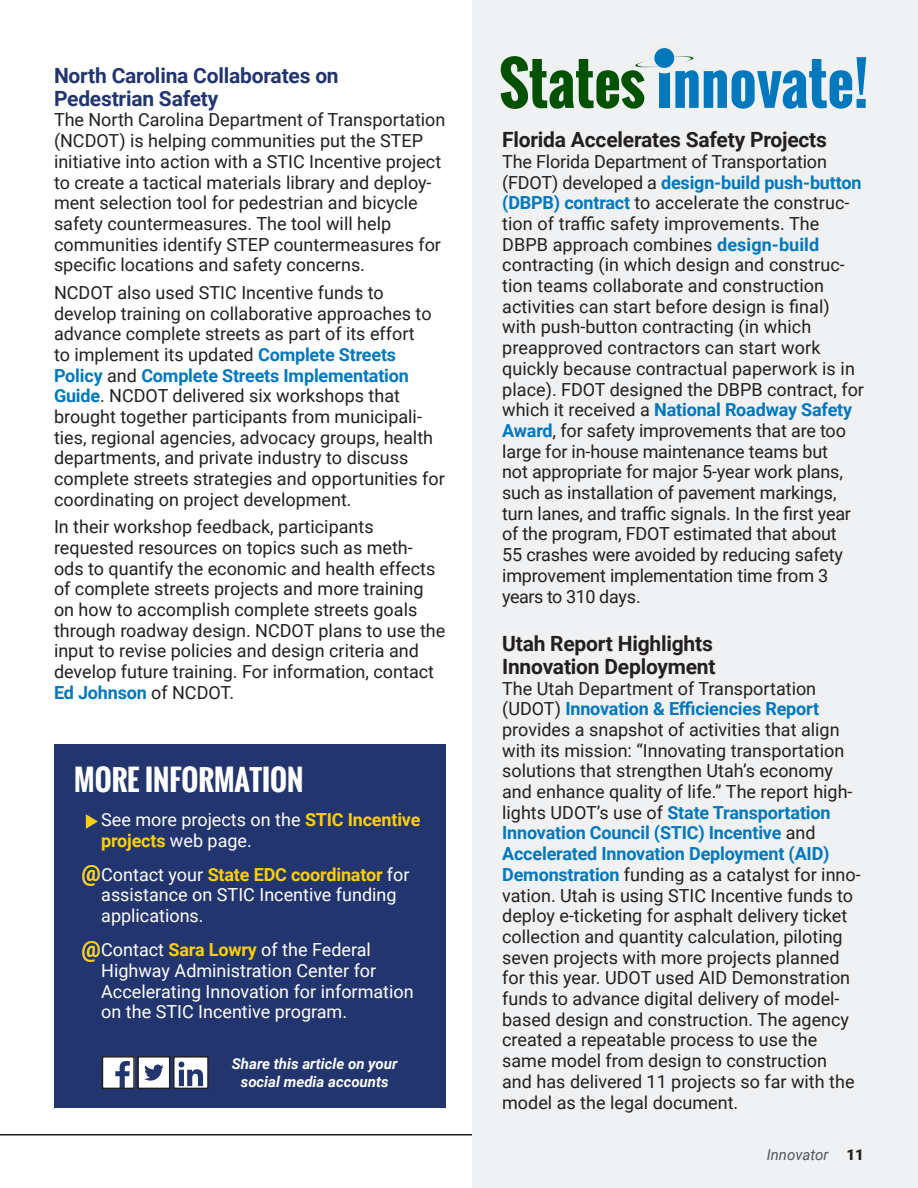
<style>
.page{position:relative;width:918px;height:1188px;background:#fff}
.page>*{position:absolute;margin:0;border:0;box-sizing:border-box;transform-origin:0 0}
.t1{font:700 57.75px "Oswald";color:#0078bd}
.t2{font:700 28.5px "Oswald";color:#fff}
.StateInnovate_Subhea{font:700 21px/22.5px "Roboto";letter-spacing:-.01em;color:#231f20}
.t3{font:700 21px/22.5px "Roboto";letter-spacing:-.01em;color:#22356f}
.Body_Copy{font:18px/20.7px "Roboto";color:#231f20}
.t4{font:18px/20.7px "Roboto";color:#fff}
.t5{font:italic 700 15px/18px "Roboto";color:#fff;text-align:center}
.t6{font:italic 15px "Roboto";color:#535457}
.s1{font-weight:700;color:#0078bd}
.s2{font-weight:700;color:#fdce07}
.s3{color:#005200}
.s4{font-weight:900;font-style:normal;color:#231f20}
</style>
<div class="page">
<hr style="left:0;top:1134px;width:864px;height:2px;background:#231f20">
<div style="left:472px;top:0;width:446px;height:1188px;background:#f0f1f2"></div>
<svg style="left:635px;top:48px;width:58px;height:20px"></svg>
<div style="left:54px;top:744px;width:392px;height:364px;background:#22356f"></div>
<img style="left:85px;top:814px;width:13px;height:15px">
<img style="left:82px;top:866px;width:18px;height:19px">
<img style="left:82px;top:941px;width:18px;height:20px">
<img style="left:105px;top:1059px;width:27px;height:27px">
<div style="left:102px;top:1056px;width:33px;height:33px;border:2px solid #231f20"></div>
<div style="left:137px;top:1056px;width:33px;height:33px;border:2px solid #231f20"></div>
<svg style="left:138px;top:1057px;width:68px;height:31px"></svg>
<div style="left:173px;top:1056px;width:36px;height:33px;border:2px solid #231f20"></div>
<p class="t3" style="left:54px;top:64px;width:286px">North Carolina Collaborates on<br>Pedestrian Safety</p>
<p class="Body_Copy" style="left:54px;top:109px;width:393px">The North Carolina Department of Transportation (NCDOT) is helping communities put the STEP initiative into action with a STIC Incentive project to create a tactical materials library and deploy&shy;ment selection tool for pedestrian and bicycle safety countermeasures. The tool will help communities identify STEP countermeasures for specific locations and safety concerns.</p>
<p class="Body_Copy" style="left:54px;top:281px;width:392px">NCDOT also used STIC Incentive funds to develop training on collaborative approaches to advance complete streets as part of its effort<br>to implement its updated <span class="s1">Complete Streets Policy</span> and <span class="s1">Complete Streets Implementation Guide</span>. NCDOT delivered six workshops that brought together participants from municipali&shy;ties, regional agencies, advocacy groups, health departments, and private industry to discuss complete streets strategies and opportunities for coordinating on project development.</p>
<p class="Body_Copy" style="left:54px;top:516px;width:393px">In their workshop feedback, participants requested resources on topics such as meth&shy;ods to quantify the economic and health effects of complete streets projects and more training on how to accomplish complete streets goals through roadway design. NCDOT plans to use the input to revise policies and design criteria and develop future training. For information, contact <span class="s1">Ed Johnson</span> of NCDOT.</p>
<h2 class="t2" style="left:74px;top:758px;width:231px">MORE INFORMATION</h2>
<p class="t4" style="left:101px;top:808px;width:321px">See more projects on the <span class="s2">STIC Incentive projects</span> web page.</p>
<p class="t4" style="left:101px;top:863px;width:310px">Contact your <span class="s2">State EDC coordinator</span> for assistance on STIC Incentive funding applications.</p>
<p class="t4" style="left:101px;top:939px;width:314px">Contact <span class="s2">Sara Lowry</span> of the Federal Highway Administration Center for Accelerating Innovation for information on the STIC Incentive program.</p>
<p class="t5" style="left:232px;top:1054px;width:167px">Share this article on your social media accounts</p>
<h1 class="t1" style="left:499px;top:40px;width:371px"><span class="s3">States</span> Innovate!</h1>
<p class="StateInnovate_Subhea" style="left:502px;top:128px;width:326px">Florida Accelerates Safety Projects</p>
<p class="Body_Copy" style="left:502px;top:150px;width:363px">The Florida Department of Transportation (FDOT) developed a <span class="s1">design-build push-button (DBPB) contract</span> to accelerate the construc&shy;tion of traffic safety improvements. The DBPB approach combines <span class="s1">design-build </span>contracting (in which design and construc&shy;tion teams collaborate and construction activities can start before design is final) with push-button contracting (in which preapproved contractors can start work quickly because contractual paperwork is in place). FDOT designed the DBPB contract, for which it received a <span class="s1">National Roadway Safety Award</span>, for safety improvements that are too large for in-house maintenance teams but<br>not appropriate for major 5-year work plans, such as installation of pavement markings, turn lanes, and traffic signals. In the first year of the program, FDOT estimated that about<br>55 crashes were avoided by reducing safety improvement implementation time from 3 years to 310 days.</p>
<p class="StateInnovate_Subhea" style="left:502px;top:632px;width:215px">Utah Report Highlights<br>Innovation Deployment</p>
<p class="Body_Copy" style="left:502px;top:677px;width:360px">The Utah Department of Transportation (UDOT) <span class="s1">Innovation &amp; Efficiencies Report </span>provides a snapshot of activities that align with its mission: “Innovating transportation solutions that strengthen Utah’s economy and enhance quality of life.” The report high&shy;lights UDOT’s use of <span class="s1">State Transportation Innovation Council (STIC) Incentive</span> and <span class="s1">Accelerated Innovation Deployment (AID)<br>Demonstration</span> funding as a catalyst for inno&shy;vation. Utah is using STIC Incentive funds to deploy e-ticketing for asphalt delivery ticket collection and quantity calculation, piloting seven projects with more projects planned for this year. UDOT used AID Demonstration funds to advance digital delivery of model&shy;based design and construction. The agency created a repeatable process to use the same model from design to construction and has delivered 11 projects so far with the model as the legal document.</p>
<p class="t6" style="left:767px;top:1144px;width:99px">Innovator <span class="s4">11</span></p>
</div>
